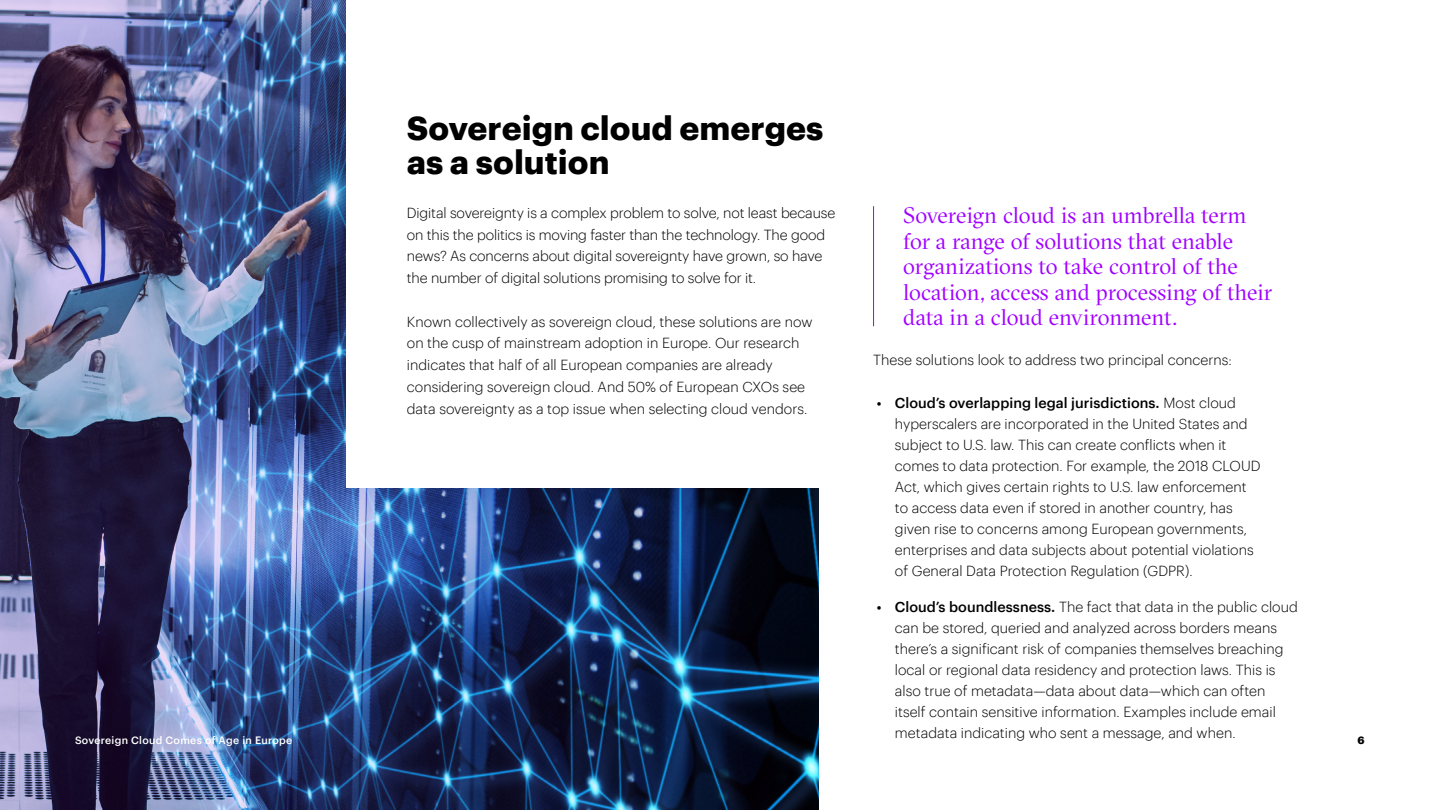
<style>
.page{position:relative;width:1440px;height:810px;background:#fff}
.page>*{position:absolute;margin:0;border:0;box-sizing:border-box;transform-origin:0 0}
.t1{font:700 33px/34.5px "Graphik";color:#000}
.t2{font:22.5px/25.5px "GT Sectra Fine";color:#a100ff}
.t3{font:300 14.25px/21px "Graphik";color:#000}
.t4{font:500 10.5px "Graphik";letter-spacing:.025em;color:#fff}
.t5{font:700 10.5px "Graphik";color:#000}
.s1{font-weight:500;font-size:13.5px}
.s2{font-weight:500}
</style>
<div class="page">
<img style="left:0;top:0;width:819px;height:810px">
<div style="left:346px;top:0;width:998px;height:488px;background:#fff"></div>
<hr style="left:873px;top:206px;width:1px;height:120px;background:#a100ff">
<h1 class="t1" style="left:407px;top:108px;width:418px">Sovereign cloud emerges as a solution</h1>
<p class="t3" style="left:407px;top:201px;width:430px;line-height:21.8px">Digital sovereignty is a complex problem to solve, not least because on this the politics is moving faster than the technology. The good news? As concerns about digital sovereignty have grown, so have the number of digital solutions promising to solve for it.</p>
<p class="t3" style="left:407px;top:310px;width:407px;line-height:21.8px">Known collectively as sovereign cloud, these solutions are now on the cusp of mainstream adoption in Europe. Our research indicates that half of all European companies are already considering sovereign cloud. And 50% of European CXOs see data sovereignty as a top issue when selecting cloud vendors.</p>
<h2 class="t2" style="left:903px;top:203px;width:371px">Sovereign cloud is an umbrella term for a range of solutions that enable organizations to take control of the location, access and processing of their data in a cloud environment.</h2>
<p class="t3" style="left:873px;top:348px;width:360px">These solutions look to address two principal concerns:</p>
<p class="t3" style="left:895px;top:391px;width:367px;text-indent:-18px"><span class="s1">•</span> <span class="s2">Cloud’s overlapping legal jurisdictions.</span> Most cloud hyperscalers are incorporated in the United States and subject to U.S. law. This can create conflicts when it comes to data protection. For example, the 2018 CLOUD Act, which gives certain rights to U.S. law enforcement to access data even if stored in another country, has given rise to concerns among European governments, enterprises and data subjects about potential violations of General Data Protection Regulation (GDPR).</p>
<p class="t3" style="left:895px;top:595px;width:404px;text-indent:-18px"><span class="s1">•</span> <span class="s2">Cloud’s boundlessness.</span> The fact that data in the public cloud can be stored, queried and analyzed across borders means there’s a significant risk of companies themselves breaching local or regional data residency and protection laws. This is also true of metadata—data about data—which can often itself contain sensitive information. Examples include email metadata indicating who sent a message, and when.</p>
<p class="t4" style="left:75px;top:733px;width:219px">Sovereign Cloud Comes of Age in Europe</p>
<p class="t5" style="left:1358px;top:732px;width:9px">6</p>
</div>
